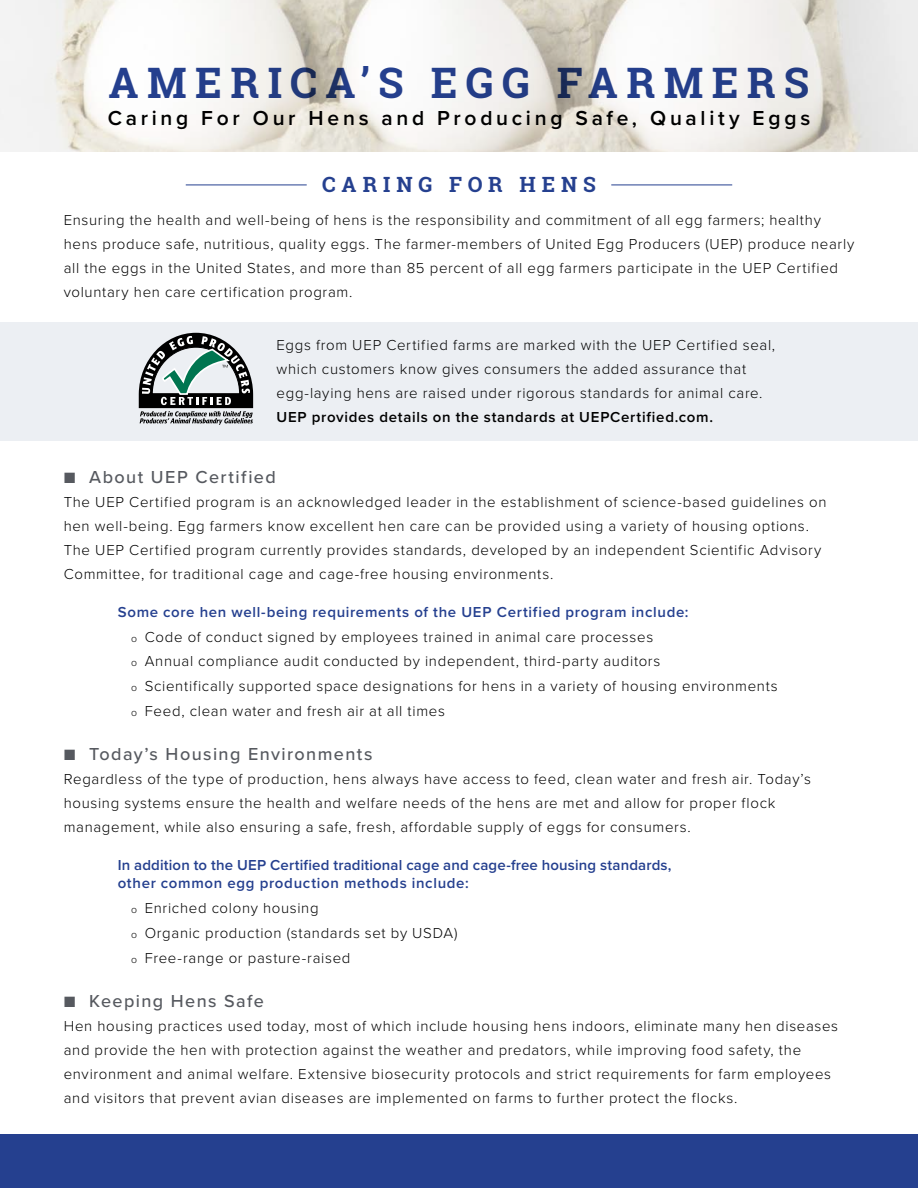
<style>
.page{position:relative;width:918px;height:1188px;background:#fff}
.page>*{position:absolute;margin:0;border:0;box-sizing:border-box;transform-origin:0 0}
.t1{font:700 42px "Roboto Slab";letter-spacing:.2em;color:#25408f}
.t2{font:600 21px "Proxima Nova";letter-spacing:.18em;color:#000}
.t3{font:700 21px "Roboto Slab";letter-spacing:.28em;color:#25408f}
.t4{font:500 18px "Proxima Nova";letter-spacing:.08em;color:#56595f}
.t5{font:300 15px/24px "Proxima Nova";letter-spacing:.045em;color:#000}
.t6{font:600 15px/18px "Proxima Nova";letter-spacing:.01em;color:#25408f}
.t7{font:600 15px "Proxima Nova";letter-spacing:.045em;color:#000}
.s1{font-weight:600;color:#25408f}
.s2{font-size:10.5px}
</style>
<div class="page">
<img style="left:0;top:0;width:918px;height:151px">
<div style="left:0;top:322px;width:918px;height:118px;background:#eceff3"></div>
<svg style="left:139px;top:333px;width:114px;height:92px"></svg>
<div style="left:0;top:1134px;width:918px;height:54px;background:#25408f"></div>
<hr style="left:611px;top:185px;width:121px;height:1px;background:#25408f">
<hr style="left:186px;top:185px;width:121px;height:1px;background:#25408f">
<h1 class="t1" style="left:109px;top:54px;width:702px">AMERICA’S EGG FARMERS</h1>
<h2 class="t2" style="left:108px;top:105px;width:704px">Caring For Our Hens and Producing Safe, Quality Eggs</h2>
<h2 class="t3" style="left:322px;top:170px;width:275px">CARING FOR HENS</h2>
<p class="t5" style="left:64px;top:209px;width:792px">Ensuring the health and well-being of hens is the responsibility and commitment of all egg farmers; healthy hens produce safe, nutritious, quality eggs. The farmer-members of United Egg Producers (UEP) produce nearly all the eggs in the United States, and more than 85 percent of all egg farmers participate in the UEP Certified voluntary hen care certification program.</p>
<p class="t5" style="left:276px;top:333px;width:500px">Eggs from UEP Certified farms are marked with the UEP Certified seal, which customers know gives consumers the added assurance that egg-laying hens are raised under rigorous standards for animal care.</p>
<p class="t7" style="left:276px;top:408px;width:438px">UEP provides details on the standards at UEPCertified.com.</p>
<p class="t4" style="left:64px;top:466px;width:214px">■ About UEP Certified</p>
<p class="t5" style="left:64px;top:490px;width:764px">The UEP Certified program is an acknowledged leader in the establishment of science-based guidelines on hen well-being. Egg farmers know excellent hen care can be provided using a variety of housing options.<br>The UEP Certified program currently provides standards, developed by an independent Scientific Advisory Committee, for traditional cage and cage-free housing environments.</p>
<p class="t5" style="left:131px;top:600px;width:648px;line-height:24.8px;text-indent:-14px"><span class="s1">Some core hen well-being requirements of the UEP Certified program include:<br></span><span class="s2">ο</span> Code of conduct signed by employees trained in animal care processes<br><span class="s2">ο</span> Annual compliance audit conducted by independent, third-party auditors<br><span class="s2">ο</span> Scientifically supported space designations for hens in a variety of housing environments <span class="s2">ο</span> Feed, clean water and fresh air at all times</p>
<p class="t4" style="left:64px;top:743px;width:310px">■ Today’s Housing Environments</p>
<p class="t5" style="left:64px;top:767px;width:749px">Regardless of the type of production, hens always have access to feed, clean water and fresh air. Today’s housing systems ensure the health and welfare needs of the hens are met and allow for proper flock management, while also ensuring a safe, fresh, affordable supply of eggs for consumers.</p>
<p class="t6" style="left:118px;top:857px;width:555px">In addition to the UEP Certified traditional cage and cage-free housing standards, other common egg production methods include:</p>
<p class="t5" style="left:131px;top:896px;width:328px;line-height:24.8px"><span class="s2">ο</span> Enriched colony housing<br><span class="s2">ο</span> Organic production (standards set by USDA) <span class="s2">ο</span> Free-range or pasture-raised</p>
<p class="t4" style="left:64px;top:990px;width:202px">■ Keeping Hens Safe</p>
<p class="t5" style="left:64px;top:1014px;width:776px">Hen housing practices used today, most of which include housing hens indoors, eliminate many hen diseases and provide the hen with protection against the weather and predators, while improving food safety, the environment and animal welfare. Extensive biosecurity protocols and strict requirements for farm employees and visitors that prevent avian diseases are implemented on farms to further protect the flocks.</p>
</div>
